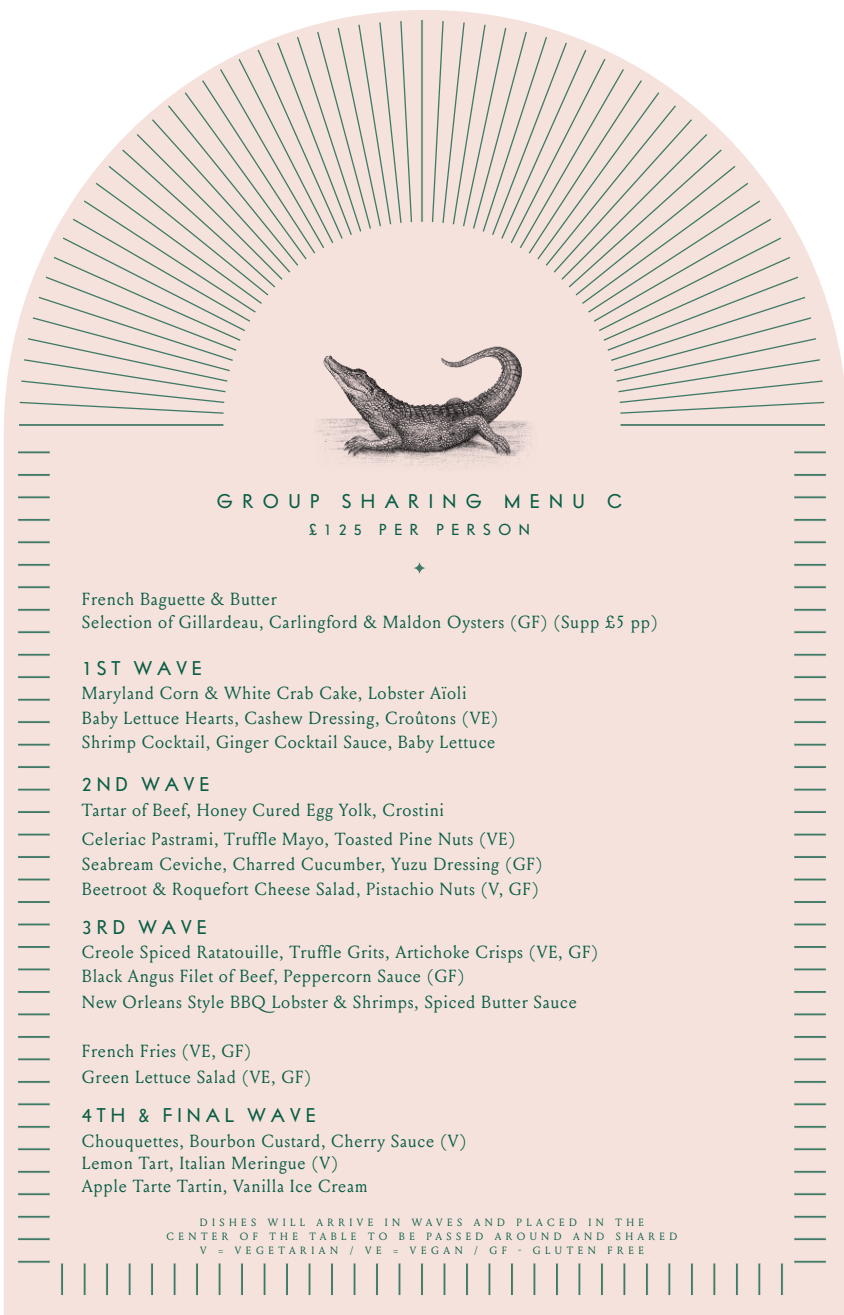
<style>
.page{position:relative;width:844px;height:1315px;background:#fff}
.page>*{position:absolute;margin:0;border:0;box-sizing:border-box;transform-origin:0 0}
.t1{font:17.5px/23.6px "Louize";letter-spacing:.04em;color:#0a5e45}
.t2{font:17.5px "Vogue";letter-spacing:.25em;color:#0a5e45}
.t3{font:17.5px "Vogue";letter-spacing:.5em;color:#0a5e45}
.t4{font:14px "Vogue";letter-spacing:.5em;color:#0a5e45}
.t5{font:10.5px/14px "Louize";letter-spacing:.42em;color:#0a5e45;text-align:center}
</style>
<div class="page">
<div style="left:4px;top:10px;width:839px;height:1305px;background:#f5e2dd"></div>
<svg style="left:793px;top:450px;width:33px;height:4px"></svg>
<svg style="left:793px;top:473px;width:33px;height:4px"></svg>
<svg style="left:793px;top:495px;width:33px;height:4px"></svg>
<svg style="left:793px;top:518px;width:33px;height:4px"></svg>
<svg style="left:793px;top:540px;width:33px;height:4px"></svg>
<div style="left:793px;top:563px;width:33px;height:3px;background:#3f7a66;border:1px solid #f5e2dd"></div>
<svg style="left:793px;top:585px;width:33px;height:4px"></svg>
<div style="left:793px;top:608px;width:33px;height:3px;background:#3f7a66;border:1px solid #f5e2dd"></div>
<svg style="left:793px;top:630px;width:33px;height:4px"></svg>
<div style="left:793px;top:653px;width:33px;height:3px;background:#3f7a66;border:1px solid #f5e2dd"></div>
<svg style="left:793px;top:675px;width:33px;height:4px"></svg>
<div style="left:793px;top:698px;width:33px;height:3px;background:#3f7a66;border:1px solid #f5e2dd"></div>
<svg style="left:793px;top:720px;width:33px;height:4px"></svg>
<div style="left:793px;top:743px;width:33px;height:3px;background:#3f7a66;border:1px solid #f5e2dd"></div>
<svg style="left:793px;top:765px;width:33px;height:4px"></svg>
<svg style="left:793px;top:787px;width:33px;height:4px"></svg>
<svg style="left:793px;top:810px;width:33px;height:4px"></svg>
<svg style="left:793px;top:832px;width:33px;height:4px"></svg>
<svg style="left:793px;top:855px;width:33px;height:4px"></svg>
<svg style="left:793px;top:877px;width:33px;height:4px"></svg>
<svg style="left:793px;top:900px;width:33px;height:4px"></svg>
<svg style="left:793px;top:922px;width:33px;height:4px"></svg>
<svg style="left:793px;top:945px;width:33px;height:4px"></svg>
<svg style="left:793px;top:967px;width:33px;height:4px"></svg>
<div style="left:793px;top:990px;width:33px;height:3px;background:#3f7a66;border:1px solid #f5e2dd"></div>
<svg style="left:793px;top:1012px;width:33px;height:4px"></svg>
<div style="left:793px;top:1035px;width:33px;height:3px;background:#3f7a66;border:1px solid #f5e2dd"></div>
<svg style="left:793px;top:1057px;width:33px;height:4px"></svg>
<div style="left:793px;top:1080px;width:33px;height:3px;background:#3f7a66;border:1px solid #f5e2dd"></div>
<svg style="left:793px;top:1102px;width:33px;height:4px"></svg>
<div style="left:793px;top:1125px;width:33px;height:3px;background:#3f7a66;border:1px solid #f5e2dd"></div>
<svg style="left:793px;top:1147px;width:33px;height:4px"></svg>
<div style="left:793px;top:1170px;width:33px;height:3px;background:#3f7a66;border:1px solid #f5e2dd"></div>
<svg style="left:793px;top:1192px;width:33px;height:4px"></svg>
<svg style="left:793px;top:1214px;width:33px;height:4px"></svg>
<svg style="left:793px;top:1237px;width:33px;height:4px"></svg>
<svg style="left:793px;top:1259px;width:33px;height:4px"></svg>
<svg style="left:779px;top:1263px;width:4px;height:33px"></svg>
<svg style="left:757px;top:1263px;width:4px;height:33px"></svg>
<svg style="left:734px;top:1263px;width:4px;height:33px"></svg>
<svg style="left:712px;top:1263px;width:4px;height:33px"></svg>
<svg style="left:689px;top:1263px;width:4px;height:33px"></svg>
<svg style="left:667px;top:1263px;width:4px;height:33px"></svg>
<svg style="left:644px;top:1263px;width:4px;height:33px"></svg>
<svg style="left:622px;top:1263px;width:4px;height:33px"></svg>
<div style="left:600px;top:1263px;width:3px;height:33px;background:#3f7a66;border:1px solid #f5e2dd"></div>
<svg style="left:577px;top:1263px;width:4px;height:33px"></svg>
<div style="left:555px;top:1263px;width:3px;height:33px;background:#3f7a66;border:1px solid #f5e2dd"></div>
<svg style="left:532px;top:1263px;width:4px;height:33px"></svg>
<div style="left:510px;top:1263px;width:3px;height:33px;background:#3f7a66;border:1px solid #f5e2dd"></div>
<svg style="left:487px;top:1263px;width:4px;height:33px"></svg>
<div style="left:465px;top:1263px;width:3px;height:33px;background:#3f7a66;border:1px solid #f5e2dd"></div>
<svg style="left:442px;top:1263px;width:4px;height:33px"></svg>
<svg style="left:420px;top:1263px;width:4px;height:33px"></svg>
<svg style="left:397px;top:1263px;width:4px;height:33px"></svg>
<svg style="left:375px;top:1263px;width:4px;height:33px"></svg>
<svg style="left:352px;top:1263px;width:4px;height:33px"></svg>
<svg style="left:330px;top:1263px;width:4px;height:33px"></svg>
<svg style="left:307px;top:1263px;width:4px;height:33px"></svg>
<svg style="left:285px;top:1263px;width:4px;height:33px"></svg>
<svg style="left:262px;top:1263px;width:4px;height:33px"></svg>
<svg style="left:240px;top:1263px;width:4px;height:33px"></svg>
<hr style="left:218px;top:1263px;width:3px;height:33px;background:#3f7a66">
<svg style="left:195px;top:1263px;width:4px;height:33px"></svg>
<div style="left:173px;top:1263px;width:3px;height:33px;background:#3f7a66;border:1px solid #f5e2dd"></div>
<svg style="left:150px;top:1263px;width:4px;height:33px"></svg>
<div style="left:128px;top:1263px;width:3px;height:33px;background:#3f7a66;border:1px solid #f5e2dd"></div>
<svg style="left:105px;top:1263px;width:4px;height:33px"></svg>
<div style="left:83px;top:1263px;width:3px;height:33px;background:#3f7a66;border:1px solid #f5e2dd"></div>
<svg style="left:60px;top:1263px;width:4px;height:33px"></svg>
<svg style="left:17px;top:450px;width:33px;height:4px"></svg>
<svg style="left:17px;top:473px;width:33px;height:4px"></svg>
<svg style="left:17px;top:495px;width:33px;height:4px"></svg>
<svg style="left:17px;top:518px;width:33px;height:4px"></svg>
<svg style="left:17px;top:540px;width:33px;height:4px"></svg>
<div style="left:17px;top:563px;width:33px;height:3px;background:#3f7a66;border:1px solid #f5e2dd"></div>
<svg style="left:17px;top:585px;width:33px;height:4px"></svg>
<div style="left:17px;top:608px;width:33px;height:3px;background:#3f7a66;border:1px solid #f5e2dd"></div>
<svg style="left:17px;top:630px;width:33px;height:4px"></svg>
<div style="left:17px;top:653px;width:33px;height:3px;background:#3f7a66;border:1px solid #f5e2dd"></div>
<svg style="left:17px;top:675px;width:33px;height:4px"></svg>
<div style="left:17px;top:698px;width:33px;height:3px;background:#3f7a66;border:1px solid #f5e2dd"></div>
<svg style="left:17px;top:720px;width:33px;height:4px"></svg>
<div style="left:17px;top:743px;width:33px;height:3px;background:#3f7a66;border:1px solid #f5e2dd"></div>
<svg style="left:17px;top:765px;width:33px;height:4px"></svg>
<svg style="left:17px;top:787px;width:33px;height:4px"></svg>
<svg style="left:17px;top:810px;width:33px;height:4px"></svg>
<svg style="left:17px;top:832px;width:33px;height:4px"></svg>
<svg style="left:17px;top:855px;width:33px;height:4px"></svg>
<svg style="left:17px;top:877px;width:33px;height:4px"></svg>
<svg style="left:17px;top:900px;width:33px;height:4px"></svg>
<svg style="left:17px;top:922px;width:33px;height:4px"></svg>
<svg style="left:17px;top:945px;width:33px;height:4px"></svg>
<svg style="left:17px;top:967px;width:33px;height:4px"></svg>
<div style="left:17px;top:990px;width:33px;height:3px;background:#3f7a66;border:1px solid #f5e2dd"></div>
<svg style="left:17px;top:1012px;width:33px;height:4px"></svg>
<div style="left:17px;top:1035px;width:33px;height:3px;background:#3f7a66;border:1px solid #f5e2dd"></div>
<svg style="left:17px;top:1057px;width:33px;height:4px"></svg>
<div style="left:17px;top:1080px;width:33px;height:3px;background:#3f7a66;border:1px solid #f5e2dd"></div>
<svg style="left:17px;top:1102px;width:33px;height:4px"></svg>
<div style="left:17px;top:1125px;width:33px;height:3px;background:#3f7a66;border:1px solid #f5e2dd"></div>
<svg style="left:17px;top:1147px;width:33px;height:4px"></svg>
<div style="left:17px;top:1170px;width:33px;height:3px;background:#3f7a66;border:1px solid #f5e2dd"></div>
<svg style="left:17px;top:1192px;width:33px;height:4px"></svg>
<svg style="left:17px;top:1214px;width:33px;height:4px"></svg>
<svg style="left:17px;top:1237px;width:33px;height:4px"></svg>
<svg style="left:17px;top:1259px;width:33px;height:4px"></svg>
<div style="left:420px;top:19px;width:3px;height:405px;background:#3f7a66;border:1px solid #f5e2dd"></div>
<svg style="left:20px;top:21px;width:804px;height:401px"></svg>
<svg style="left:620px;top:422px;width:206px;height:5px"></svg>
<svg style="left:17px;top:422px;width:206px;height:5px"></svg>
<div style="left:223px;top:222px;width:397px;height:397px;background:#f5e2dd;border-radius:50%"></div>
<img style="left:317px;top:346px;width:215px;height:121px">
<svg style="left:413px;top:561px;width:13px;height:13px"></svg>
<p class="t3" style="left:216px;top:489px;width:407px">GROUP SHARING MENU C</p>
<p class="t4" style="left:309px;top:519px;width:223px">£125 PER PERSON</p>
<p class="t1" style="left:82px;top:586px;width:577px">French Baguette &amp; Butter<br>Selection of Gillardeau, Carlingford &amp; Maldon Oysters (GF) (Supp £5 pp)</p>
<p class="t2" style="left:82px;top:656px;width:122px">1ST WAVE</p>
<p class="t1" style="left:82px;top:680px;width:417px;line-height:24.2px">Maryland Corn &amp; White Crab Cake, Lobster Aïoli<br>Baby Lettuce Hearts, Cashew Dressing, Croûtons (VE)<br>Shrimp Cocktail, Ginger Cocktail Sauce, Baby Lettuce</p>
<p class="t2" style="left:82px;top:772px;width:129px">2ND WAVE</p>
<p class="t1" style="left:82px;top:794px;width:435px;line-height:28.9px">Tartar of Beef, Honey Cured Egg Yolk, Crostini<br>Celeriac Pastrami, Truffle Mayo, Toasted Pine Nuts (VE)</p>
<p class="t1" style="left:82px;top:851px;width:462px;line-height:24.5px">Seabream Ceviche, Charred Cucumber, Yuzu Dressing (GF)<br>Beetroot &amp; Roquefort Cheese Salad, Pistachio Nuts (V, GF)</p>
<p class="t2" style="left:82px;top:915px;width:126px">3RD WAVE</p>
<p class="t1" style="left:82px;top:940px;width:517px">Creole Spiced Ratatouille, Truffle Grits, Artichoke Crisps (VE, GF)<br>Black Angus Filet of Beef, Peppercorn Sauce (GF)</p>
<p class="t1" style="left:82px;top:989px;width:496px">New Orleans Style BBQLobster &amp; Shrimps, Spiced Butter Sauce</p>
<p class="t1" style="left:82px;top:1038px;width:231px;line-height:25.4px">French Fries (VE, GF)<br>Green Lettuce Salad (VE, GF)</p>
<p class="t2" style="left:82px;top:1103px;width:235px">4TH &amp; FINAL WAVE</p>
<p class="t1" style="left:82px;top:1128px;width:386px;line-height:22.8px">Chouquettes, Bourbon Custard, Cherry Sauce (V)<br>Lemon Tart, Italian Meringue (V)<br>Apple Tarte Tartin, Vanilla Ice Cream</p>
<p class="t5" style="left:166px;top:1214px;width:512px">DISHES WILL ARRIVE IN WAVES AND PLACED IN THE<br>CENTER OF THE TABLE TO BE PASSED AROUND AND SHARED<br>V = VEGETARIAN / VE = VEGAN / GF - GLUTEN FREE</p>
</div>
